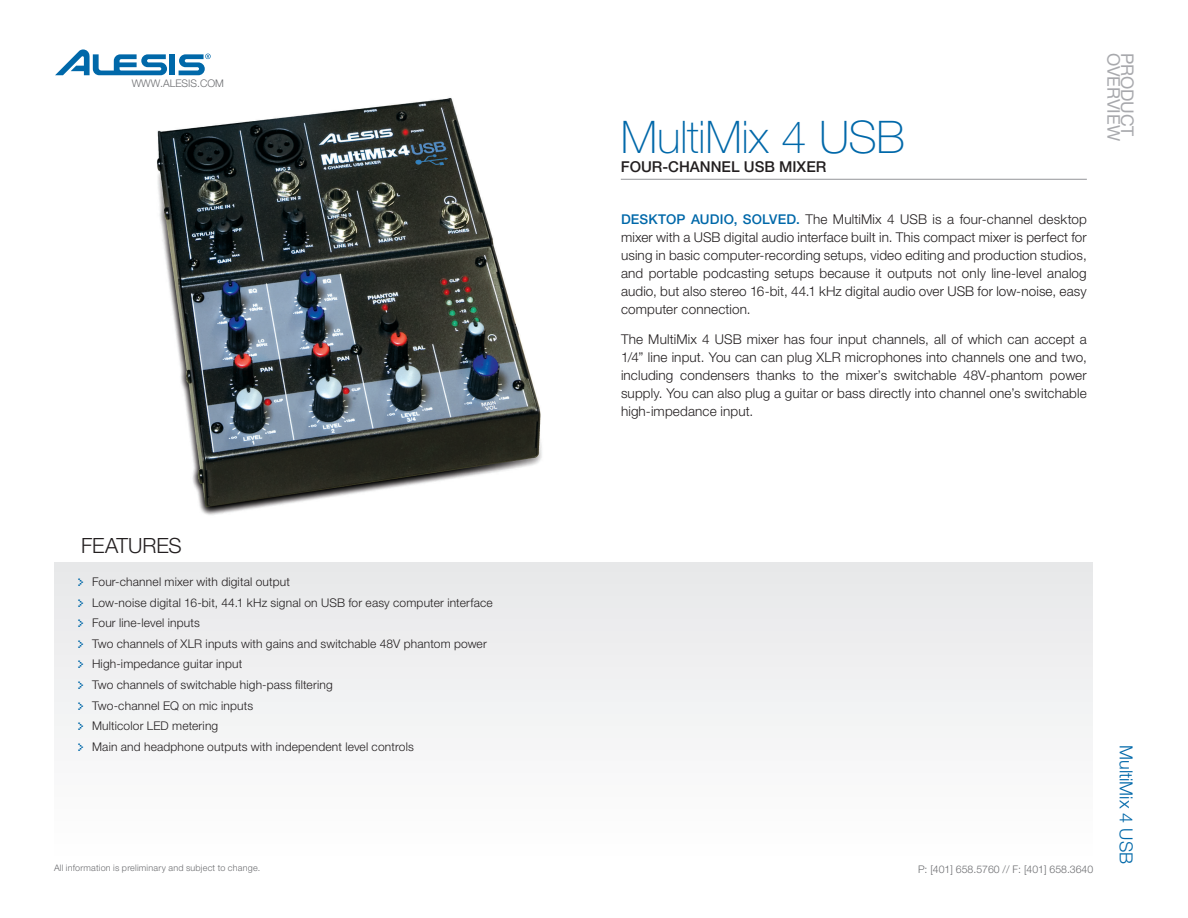
<style>
.page{position:relative;width:1188px;height:918px;background:#fff}
.page>*{position:absolute;margin:0;border:0;box-sizing:border-box;transform-origin:0 0}
.t1{font:100 45px "Helvetica Neue";letter-spacing:-.005em;color:#0068a9}
.Feature_Subhead{font:300 21px "Helvetica Neue";color:#231f20}
.sidebar{font:300 18px "Helvetica Neue";color:#0068a9}
.t2{font:17.4px "Helvetica Neue";letter-spacing:-.005em;color:#a8a9ad}
.t3{font:500 15px "Helvetica Neue";color:#231f20}
.first_sentence_body{font:300 13.5px/18px "Helvetica Neue";letter-spacing:.01em;color:#231f20;text-align:justify}
.Feature_copy{font:300 12px "Helvetica Neue";letter-spacing:.015em;color:#231f20}
.Product_Category_hea{font:300 10.5px "Helvetica Neue";color:#6c6d70}
.Body_Copy{font:300 9px "Helvetica Neue";letter-spacing:.025em;color:#6c6d70}
.s1{font-weight:500;color:#0068a9}
.s2{font-family:"Kroeger 0555";font-weight:400;color:#0068a9}
</style>
<div class="page">
<img style="left:157px;top:98px;width:385px;height:417px">
<div style="left:54px;top:562px;width:1038px;height:302px;background:#f2f3f4"></div>
<hr style="left:621px;top:179px;width:466px;height:1px;background:#939598">
<div style="left:170px;top:54px;width:5px;height:21px;background:#0068a9"></div>
<svg style="left:55px;top:49px;width:112px;height:26px"></svg>
<svg style="left:179px;top:54px;width:32px;height:21px"></svg>
<p class="Product_Category_hea" style="left:132px;top:76px;width:92px">www.ALESIS.com</p>
<p class="t1" style="left:621px;top:111px;width:286px">MultiMix 4 USB</p>
<p class="t3" style="left:621px;top:158px;width:207px">FOUR-CHANNEL USB MIXER</p>
<p class="first_sentence_body" style="left:621px;top:210px;width:467px"><span class="s1">DESKTOP AUDIO, SOLVED.</span> The MultiMix 4 USB is a four-channel desktop mixer with a USB digital audio interface built in. This compact mixer is perfect for using in basic computer-recording setups, video editing and production studios, and portable podcasting setups because it outputs not only line-level analog audio, but also stereo 16-bit, 44.1 kHz digital audio over USB for low-noise, easy computer connection.</p>
<p class="first_sentence_body" style="left:621px;top:330px;width:467px">The MultiMix 4 USB mixer has four input channels, all of which can accept a 1/4” line input. You can can plug XLR microphones into channels one and two, including condensers thanks to the mixer’s switchable 48V-phantom power supply. You can also plug a guitar or bass directly into channel one’s switchable high-impedance input.</p>
<p class="t2" style="left:1124px;top:53px;width:89px;rotate:90deg">OVERVIEW</p>
<p class="t2" style="left:1138px;top:53px;width:85px;rotate:90deg">PRODUCT</p>
<p class="Feature_Subhead" style="left:81px;top:533px;width:102px">FEATURES</p>
<p class="Feature_copy" style="left:79px;top:575px;width:213px"><span class="s2">&gt;</span> Four-channel mixer with digital output</p>
<p class="Feature_copy" style="left:79px;top:595px;width:416px"><span class="s2">&gt;</span> Low-noise digital 16-bit, 44.1 kHz signal on USB for easy computer interface</p>
<p class="Feature_copy" style="left:79px;top:616px;width:123px"><span class="s2">&gt;</span> Four line-level inputs</p>
<p class="Feature_copy" style="left:79px;top:636px;width:410px"><span class="s2">&gt;</span> Two channels of XLR inputs with gains and switchable 48V phantom power</p>
<p class="Feature_copy" style="left:79px;top:657px;width:165px"><span class="s2">&gt;</span> High-impedance guitar input</p>
<p class="Feature_copy" style="left:79px;top:677px;width:256px"><span class="s2">&gt;</span> Two channels of switchable high-pass filtering</p>
<p class="Feature_copy" style="left:79px;top:698px;width:176px"><span class="s2">&gt;</span> Two-channel EQ on mic inputs</p>
<p class="Feature_copy" style="left:79px;top:718px;width:141px"><span class="s2">&gt;</span> Multicolor LED metering</p>
<p class="Feature_copy" style="left:79px;top:739px;width:337px"><span class="s2">&gt;</span> Main and headphone outputs with independent level controls</p>
<p class="Body_Copy" style="left:54px;top:863px;width:208px">All information is preliminary and subject to change.</p>
<p class="Product_Category_hea" style="left:918px;top:863px;width:177px">P: [401] 658.5760 // F: [401] 658.3640</p>
<p class="sidebar" style="left:1137px;top:745px;width:120px;rotate:90deg">MultiMix 4 USB</p>
</div>
